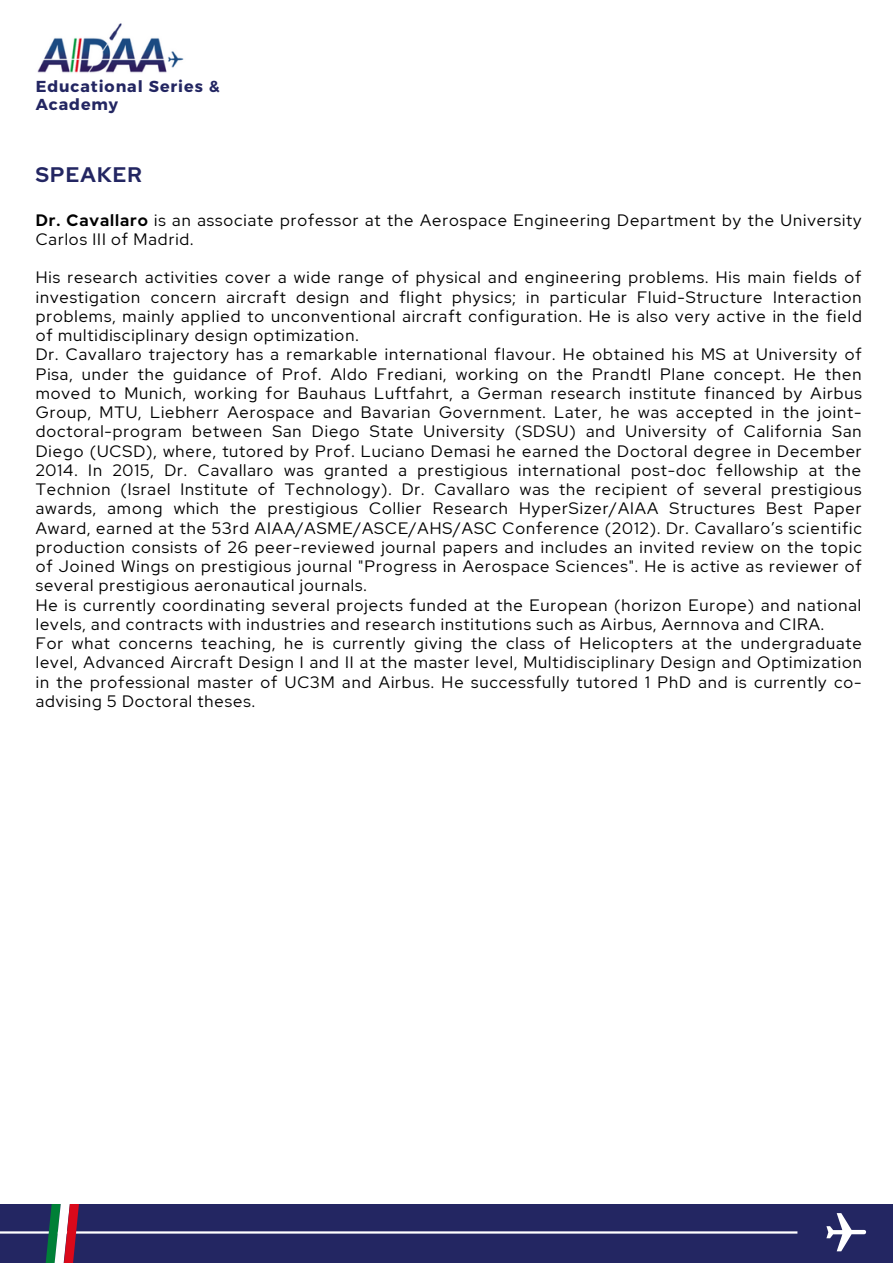
<style>
.page{position:relative;width:893px;height:1264px;background:#fff}
.page>*{position:absolute;margin:0;border:0;box-sizing:border-box;transform-origin:0 0}
.t1{font:700 21px "Red Hat Display";letter-spacing:.06em;color:#232662}
.t2{font:16.5px/19.2px "Red Hat Display";letter-spacing:.06em;color:#000}
.t3{font:700 15.9px/18px "Montserrat";letter-spacing:.055em;color:#232662}
.s1{font-weight:700}
</style>
<div class="page">
<img style="left:37px;top:23px;width:147px;height:50px">
<div style="left:0;top:1203px;width:892px;height:59px;background:#232662"></div>
<hr style="left:0;top:1231px;width:797px;height:2px;background:#fff">
<svg style="left:37px;top:1203px;width:49px;height:59px"></svg>
<svg style="left:826px;top:1213px;width:40px;height:38px"></svg>
<p class="t3" style="left:36px;top:76px;width:185px">Educational Series &amp;<br>Academy</p>
<p class="t1" style="left:36px;top:160px;width:108px">SPEAKER</p>
<p class="t2" style="left:36px;top:210px;width:827px"><span class="s1">Dr. Cavallaro</span> is an associate professor at the Aerospace Engineering Department by the University<br>Carlos III of Madrid.</p>
<p class="t2" style="left:36px;top:268px;width:827px">His research activities cover a wide range of physical and engineering problems. His main fields of investigation concern aircraft design and flight physics; in particular Fluid-Structure Interaction problems, mainly applied to unconventional aircraft configuration. He is also very active in the field of multidisciplinary design optimization.<br>Dr. Cavallaro trajectory has a remarkable international flavour. He obtained his MS at University of Pisa, under the guidance of Prof. Aldo Frediani, working on the Prandtl Plane concept. He then moved to Munich, working for Bauhaus Luftfahrt, a German research institute financed by Airbus Group, MTU, Liebherr Aerospace and Bavarian Government. Later, he was accepted in the joint&shy;doctoral-program between San Diego State University (SDSU) and University of California San Diego (UCSD), where, tutored by Prof. Luciano Demasi he earned the Doctoral degree in December 2014. In 2015, Dr. Cavallaro was granted a prestigious international post-doc fellowship at the Technion (Israel Institute of Technology). Dr. Cavallaro was the recipient of several prestigious awards, among which the prestigious Collier Research HyperSizer/AIAA Structures Best Paper Award, earned at the 53rd AIAA/ASME/ASCE/AHS/ASC Conference (2012). Dr. Cavallaro’s scientific production consists of 26 peer-reviewed journal papers and includes an invited review on the topic of Joined Wings on prestigious journal "Progress in Aerospace Sciences". He is active as reviewer of several prestigious aeronautical journals.<br>He is currently coordinating several projects funded at the European (horizon Europe) and national levels, and contracts with industries and research institutions such as Airbus, Aernnova and CIRA.<br>For what concerns teaching, he is currently giving the class of Helicopters at the undergraduate level, Advanced Aircraft Design I and II at the master level, Multidisciplinary Design and Optimization in the professional master of UC3M and Airbus. He successfully tutored 1 PhD and is currently co&shy;advising 5 Doctoral theses.</p>
</div>
